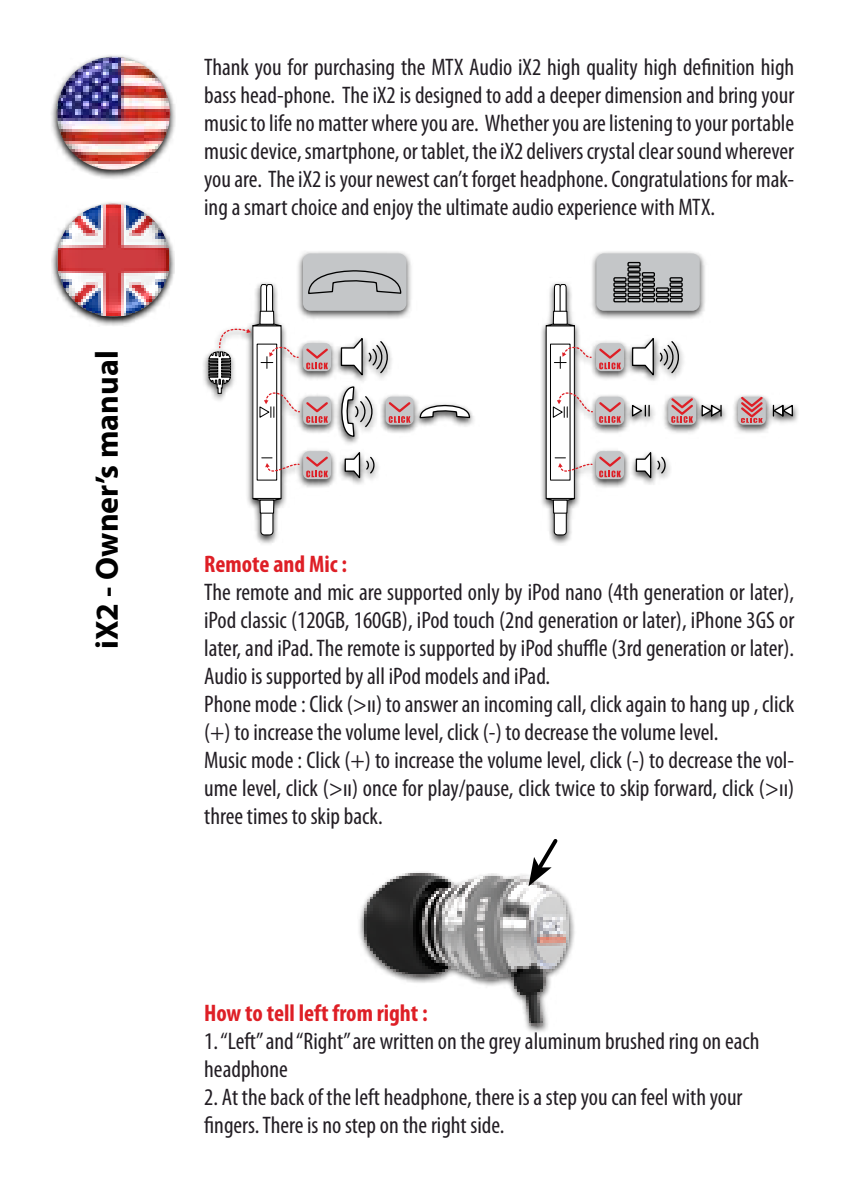
<style>
.page{position:relative;width:851px;height:1191px;background:#fff}
.page>*{position:absolute;margin:0;border:0;box-sizing:border-box;transform-origin:0 0}
.t1{font:700 32px "Myriad Pro";color:#000}
.t2{font:condensed 24px/28px "Myriad Pro";color:#231e24}
.t3{font:700 condensed 24px "Myriad Pro";color:#de1f26}
</style>
<div class="page">
<div style="left:50px;top:53px;width:127px;height:127px;background:#000;opacity:.9"></div>
<img style="left:57px;top:57px;width:113px;height:113px">
<svg style="left:51px;top:202px;width:124px;height:124px"></svg>
<img style="left:57px;top:204px;width:113px;height:113px">
<div style="left:202px;top:250px;width:597px;height:295px;background:#000;opacity:.75"></div>
<svg style="left:303px;top:451px;width:28px;height:28px"></svg>
<div style="left:385px;top:397px;width:28px;height:28px;background:#c4c6c8;border-radius:6px"></div>
<svg style="left:419px;top:404px;width:51px;height:15px"></svg>
<div style="left:303px;top:253px;width:103px;height:58px;background:#c4c6c8;border-radius:7px"></div>
<div style="left:261px;top:463px;width:12px;height:72px;background:#fff;border-radius:3px"></div>
<div style="left:260px;top:462px;width:13px;height:73px;border:1px solid #000;border-radius:3px"></div>
<div style="left:253px;top:326px;width:28px;height:172px;background:#fff"></div>
<svg style="left:245px;top:497px;width:37px;height:4px"></svg>
<div style="left:260px;top:500px;width:14px;height:13px;background:#fff"></div>
<div style="left:259px;top:500px;width:15px;height:13px;border:1px solid #000"></div>
<svg style="left:344px;top:451px;width:31px;height:30px"></svg>
<div style="left:668px;top:397px;width:28px;height:28px;background:#c4c6c8;border-radius:6px"></div>
<div style="left:737px;top:397px;width:28px;height:28px;background:#c4c6c8;border-radius:6px"></div>
<svg style="left:738px;top:395px;width:26px;height:28px"></svg>
<svg style="left:635px;top:451px;width:31px;height:30px"></svg>
<svg style="left:631px;top:337px;width:49px;height:41px"></svg>
<svg style="left:262px;top:454px;width:68px;height:23px"></svg>
<div style="left:554px;top:463px;width:12px;height:72px;background:#fff;border-radius:3px"></div>
<div style="left:553px;top:462px;width:13px;height:73px;border:1px solid #000;border-radius:3px"></div>
<div style="left:546px;top:326px;width:28px;height:172px;background:#fff"></div>
<svg style="left:538px;top:497px;width:37px;height:4px"></svg>
<div style="left:550px;top:344px;width:20px;height:136px;border:1px solid #000"></div>
<div style="left:553px;top:500px;width:14px;height:13px;background:#fff"></div>
<div style="left:552px;top:500px;width:15px;height:13px;border:1px solid #000"></div>
<div style="left:596px;top:253px;width:103px;height:58px;background:#c4c6c8;border-radius:7px"></div>
<div style="left:613px;top:297px;width:13px;height:5px;border:1px solid #000"></div>
<div style="left:613px;top:292px;width:13px;height:5px;border:1px solid #000"></div>
<div style="left:613px;top:287px;width:13px;height:5px;border:1px solid #000"></div>
<div style="left:613px;top:282px;width:13px;height:5px;border:1px solid #000"></div>
<div style="left:613px;top:277px;width:13px;height:5px;border:1px solid #000"></div>
<div style="left:627px;top:297px;width:13px;height:5px;border:1px solid #000"></div>
<div style="left:627px;top:292px;width:13px;height:5px;border:1px solid #000"></div>
<div style="left:627px;top:287px;width:13px;height:5px;border:1px solid #000"></div>
<div style="left:627px;top:282px;width:13px;height:5px;border:1px solid #000"></div>
<div style="left:627px;top:277px;width:13px;height:5px;border:1px solid #000"></div>
<div style="left:627px;top:272px;width:13px;height:5px;border:1px solid #000"></div>
<div style="left:627px;top:267px;width:13px;height:5px;border:1px solid #000"></div>
<div style="left:627px;top:262px;width:13px;height:5px;border:1px solid #000"></div>
<div style="left:641px;top:297px;width:14px;height:5px;border:1px solid #000"></div>
<div style="left:641px;top:292px;width:14px;height:5px;border:1px solid #000"></div>
<div style="left:641px;top:287px;width:14px;height:5px;border:1px solid #000"></div>
<div style="left:641px;top:282px;width:14px;height:5px;border:1px solid #000"></div>
<div style="left:641px;top:277px;width:14px;height:5px;border:1px solid #000"></div>
<div style="left:641px;top:272px;width:14px;height:5px;border:1px solid #000"></div>
<div style="left:655px;top:297px;width:14px;height:5px;border:1px solid #000"></div>
<div style="left:655px;top:292px;width:14px;height:5px;border:1px solid #000"></div>
<div style="left:655px;top:287px;width:14px;height:5px;border:1px solid #000"></div>
<div style="left:669px;top:297px;width:13px;height:5px;border:1px solid #000"></div>
<div style="left:669px;top:292px;width:13px;height:5px;border:1px solid #000"></div>
<div style="left:669px;top:287px;width:13px;height:5px;border:1px solid #000"></div>
<div style="left:669px;top:282px;width:13px;height:5px;border:1px solid #000"></div>
<div style="left:669px;top:277px;width:13px;height:5px;border:1px solid #000"></div>
<svg style="left:630px;top:404px;width:19px;height:14px"></svg>
<svg style="left:669px;top:396px;width:54px;height:27px"></svg>
<svg style="left:771px;top:403px;width:23px;height:14px"></svg>
<svg style="left:208px;top:269px;width:204px;height:168px"></svg>
<svg style="left:596px;top:451px;width:28px;height:28px"></svg>
<div style="left:596px;top:397px;width:28px;height:28px;background:#c4c6c8;border-radius:6px"></div>
<svg style="left:555px;top:454px;width:68px;height:23px"></svg>
<svg style="left:552px;top:389px;width:71px;height:34px"></svg>
<svg style="left:596px;top:343px;width:28px;height:28px"></svg>
<svg style="left:545px;top:284px;width:78px;height:85px"></svg>
<img style="left:359px;top:872px;width:216px;height:160px">
<svg style="left:528px;top:839px;width:33px;height:47px"></svg>
<h1 class="t1" style="left:89px;top:649px;width:300px;rotate:-90deg">iX2 - Owner’s manual</h1>
<p class="t2" style="left:204px;top:53px;width:591px;text-align:justify">Thank you for purchasing the MTX Audio iX2 high quality high definition high bass head-phone. The iX2 is designed to add a deeper dimension and bring your music to life no matter where you are. Whether you are listening to your portable music device, smartphone, or tablet, the iX2 delivers crystal clear sound wherever you are. The iX2 is your newest can’t forget headphone. Congratulations for mak&shy;ing a smart choice and enjoy the ultimate audio experience with MTX.</p>
<p class="t3" style="left:204px;top:550px;width:144px">Remote and Mic :</p>
<p class="t2" style="left:204px;top:578px;width:591px">The remote and mic are supported only by iPod nano (4th generation or later), iPod classic (120GB, 160GB), iPod touch (2nd generation or later), iPhone 3GS or later, and iPad. The remote is supported by iPod shuffle (3rd generation or later).<br>Audio is supported by all iPod models and iPad.<br>Phone mode : Click (&gt;ıı) to answer an incoming call, click again to hang up , click (+) to increase the volume level, click (-) to decrease the volume level.<br>Music mode : Click (+) to increase the volume level, click (-) to decrease the vol&shy;ume level, click (&gt;ıı) once for play/pause, click twice to skip forward, click (&gt;ıı) three times to skip back.</p>
<p class="t3" style="left:204px;top:1000px;width:225px">How to tell left from right :</p>
<p class="t2" style="left:204px;top:1027px;width:556px">1. “Left” and “Right” are written on the grey aluminum brushed ring on each headphone</p>
<p class="t2" style="left:204px;top:1083px;width:539px">2. At the back of the left headphone, there is a step you can feel with your fingers. There is no step on the right side.</p>
</div>
